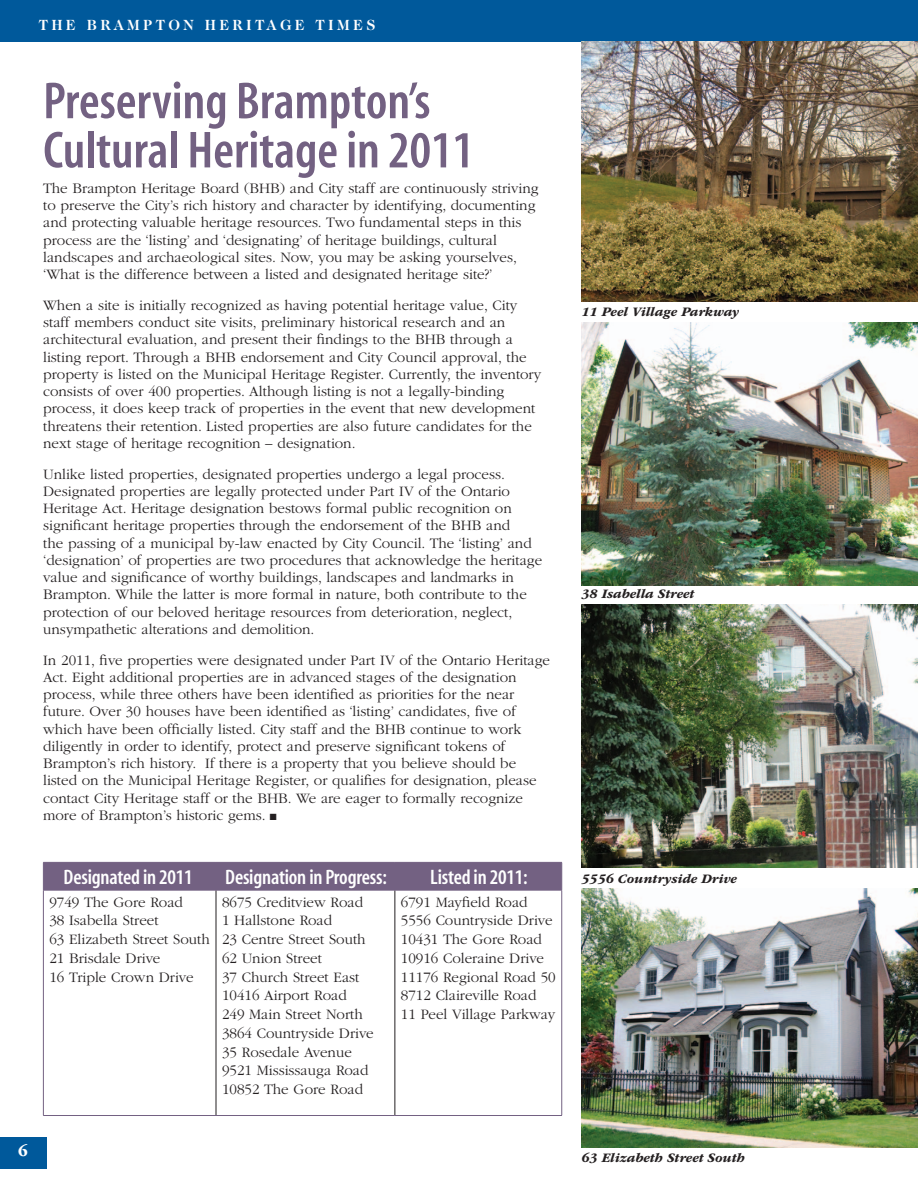
<style>
.page{position:relative;width:918px;height:1188px;background:#fff}
.page>*{position:absolute;margin:0;border:0;box-sizing:border-box;transform-origin:0 0}
.t1{font:52.5px/49.2px "Myriad MM 565 300";letter-spacing:-.095em;color:#736182}
.t2{font:21px "Myriad MM 565 300";letter-spacing:-.115em;color:#fff}
.t3{font:700 16.5px "ITC Garamond Std";color:#fff}
.t4{font:300 15px/17.2px "ITC Garamond Std";color:#231f20}
.t5{font:700 15px "Caslon 224 IT Cby BT";letter-spacing:.22em;color:#fff}
.t6{font:italic 700 13.5px "ITC Garamond Std";color:#231f20}
.s1{color:#736182}
</style>
<div class="page">
<div style="left:0;top:0;width:918px;height:41px;background:#00599b"></div>
<div style="left:0;top:1137px;width:46px;height:31px;background:#00599b"></div>
<img style="left:581px;top:41px;width:337px;height:261px">
<img style="left:581px;top:605px;width:337px;height:262px">
<img style="left:581px;top:323px;width:337px;height:262px">
<img style="left:581px;top:889px;width:337px;height:259px">
<hr style="left:216px;top:890px;width:1px;height:225px;background:#231f20">
<hr style="left:395px;top:890px;width:1px;height:225px;background:#231f20">
<hr style="left:43px;top:890px;width:1px;height:225px;background:#736182">
<hr style="left:561px;top:890px;width:1px;height:225px;background:#736182">
<hr style="left:43px;top:1115px;width:173px;height:1px;background:#736182">
<hr style="left:216px;top:1115px;width:179px;height:1px;background:#736182">
<hr style="left:395px;top:1115px;width:167px;height:1px;background:#736182">
<div style="left:43px;top:862px;width:519px;height:28px;background:#736182"></div>
<hr style="left:43px;top:890px;width:173px;height:1px;background:#736182">
<hr style="left:216px;top:890px;width:179px;height:1px;background:#736182">
<hr style="left:395px;top:890px;width:167px;height:1px;background:#736182">
<p class="t5" style="left:39px;top:16px;width:338px">THE BRAMPTON HERITAGE TIMES</p>
<h1 class="t1" style="left:43px;top:79px;width:438px">Preserving Brampton’s<br>Cultural Heritage in 2011</h1>
<p class="t4" style="left:43px;top:180px;width:497px">The Brampton Heritage Board (BHB) and City staff are continuously striving to preserve the City’s rich history and character by identifying, documenting and protecting valuable heritage resources. Two fundamental steps in this process are the ‘listing’ and ‘designating’ of heritage buildings, cultural landscapes and archaeological sites. Now, you may be asking yourselves, ‘What is the difference between a listed and designated heritage site?’</p>
<p class="t4" style="left:43px;top:297px;width:500px">When a site is initially recognized as having potential heritage value, City staff members conduct site visits, preliminary historical research and an architectural evaluation, and present their findings to the BHB through a listing report. Through a BHB endorsement and City Council approval, the property is listed on the Municipal Heritage Register. Currently, the inventory consists of over 400 properties. Although listing is not a legally-binding process, it does keep track of properties in the event that new development threatens their retention. Listed properties are also future candidates for the next stage of heritage recognition – designation.</p>
<p class="t4" style="left:43px;top:465px;width:501px">Unlike listed properties, designated properties undergo a legal process.<br>Designated properties are legally protected under Part IV of the Ontario Heritage Act. Heritage designation bestows formal public recognition on significant heritage properties through the endorsement of the BHB and<br>the passing of a municipal by-law enacted by City Council. The ‘listing’ and ‘designation’ of properties are two procedures that acknowledge the heritage value and significance of worthy buildings, landscapes and landmarks in Brampton. While the latter is more formal in nature, both contribute to the protection of our beloved heritage resources from deterioration, neglect, unsympathetic alterations and demolition.</p>
<p class="t4" style="left:43px;top:651px;width:508px">In 2011, five properties were designated under Part IV of the Ontario Heritage Act. Eight additional properties are in advanced stages of the designation process, while three others have been identified as priorities for the near future. Over 30 houses have been identified as ‘listing’ candidates, five of which have been officially listed. City staff and the BHB continue to work diligently in order to identify, protect and preserve significant tokens of Brampton’s rich history. If there is a property that you believe should be listed on the Municipal Heritage Register, or qualifies for designation, please contact City Heritage staff or the BHB. We are eager to formally recognize more of Brampton’s historic gems. ■</p>
<h2 class="t2" style="left:64px;top:867px;width:135px">Designated in 2011<span class="s1">:</span></h2>
<h2 class="t2" style="left:225px;top:867px;width:163px">Designation in Progress:</h2>
<h2 class="t2" style="left:430px;top:867px;width:99px">Listed in 2011:</h2>
<p class="t4" style="left:49px;top:893px;width:162px;line-height:18.8px">9749 The Gore Road<br>38 Isabella Street<br>63 Elizabeth Street South<br>21 Brisdale Drive<br>16 Triple Crown Drive</p>
<p class="t4" style="left:222px;top:893px;width:153px;line-height:18.8px">8675 Creditview Road<br>1 Hallstone Road<br>23 Centre Street South<br>62 Union Street<br>37 Church Street East<br>10416 Airport Road<br>249 Main Street North<br>3864 Countryside Drive<br>35 Rosedale Avenue<br>9521 Mississauga Road<br>10852 The Gore Road</p>
<p class="t4" style="left:401px;top:893px;width:156px;line-height:18.8px">6791 Mayfield Road<br>5556 Countryside Drive<br>10431 The Gore Road<br>10916 Coleraine Drive<br>11176 Regional Road 50<br>8712 Claireville Road<br>11 Peel Village Parkway</p>
<p class="t3" style="left:18px;top:1141px;width:11px">6</p>
<p class="t6" style="left:581px;top:304px;width:159px">11 Peel Village Parkway</p>
<p class="t6" style="left:581px;top:586px;width:114px">38 Isabella Street</p>
<p class="t6" style="left:581px;top:871px;width:157px">5556 Countryside Drive</p>
<p class="t6" style="left:581px;top:1150px;width:165px">63 Elizabeth Street South</p>
</div>
